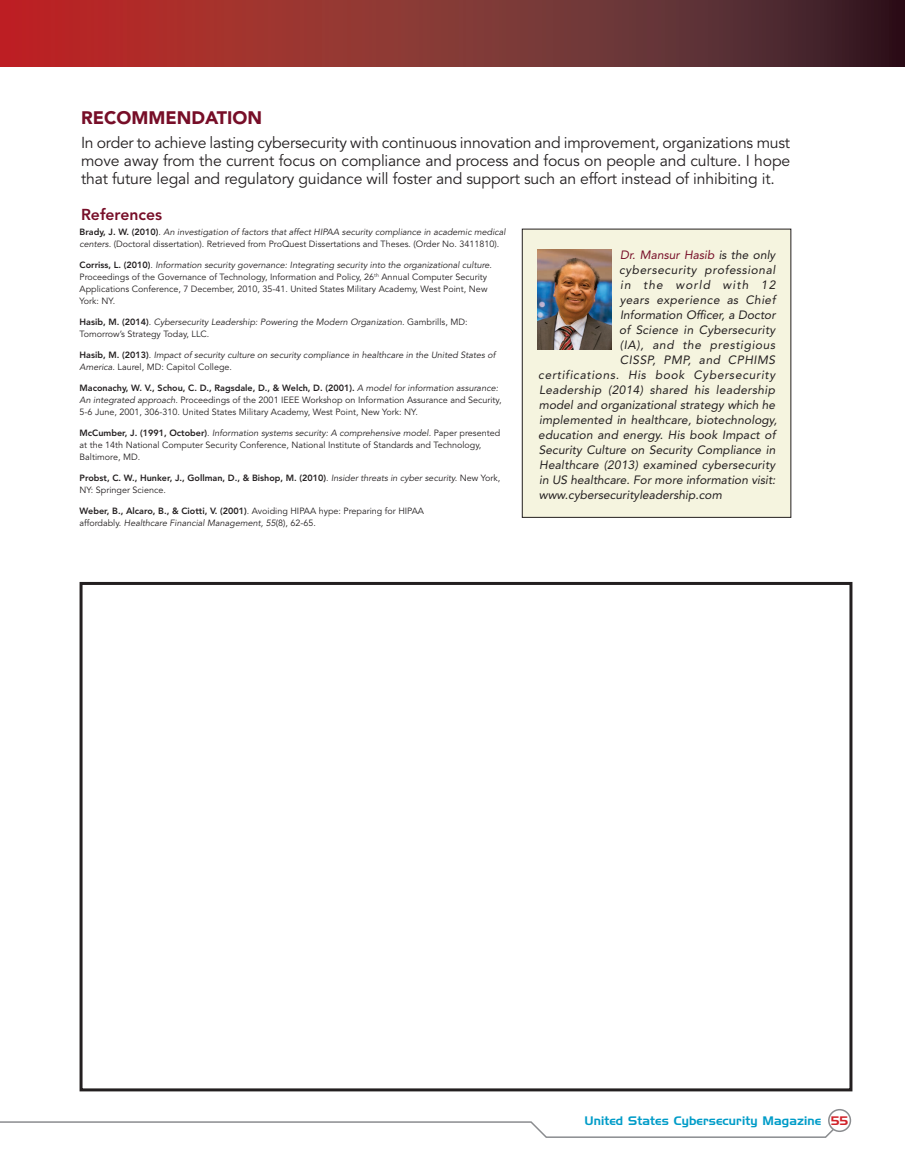
<style>
.page{position:relative;width:905px;height:1175px;background:#fff}
.page>*{position:absolute;margin:0;border:0;box-sizing:border-box;transform-origin:0 0}
.articles{font:900 18px "Avenir LT Std";color:#770e28}
.articles-2{font:15.75px/18px "Avenir LT Std";letter-spacing:-.01em;color:#231f20;text-align:justify}
.articles-3{font:800 15.75px "Avenir LT Std";color:#770e28}
.Bio{font:italic 12px "Avenir LT Std";letter-spacing:.01em;color:#231f20}
.t1{font:12px "Handel Gothic";letter-spacing:.01em;color:#009cc8}
.Bio-2{font:italic 12px "Avenir LT Std";letter-spacing:.055em;color:#231f20}
.Bio-3{font:italic 12px "Avenir LT Std";letter-spacing:.03em;color:#231f20}
.Bio-4{font:italic 12px "Avenir LT Std";letter-spacing:.045em;color:#231f20}
.Bio-5{font:italic 12px "Avenir LT Std";color:#770e28}
.Bio-6{font:italic 12px "Avenir LT Std";letter-spacing:.035em;color:#231f20}
.Bio-7{font:italic 12px "Avenir LT Std";letter-spacing:.05em;color:#231f20}
.Bio-8{font:italic 12px "Avenir LT Std";letter-spacing:.04em;color:#231f20}
.Bio-9{font:italic 12px "Avenir LT Std";letter-spacing:.09em;color:#231f20}
.footnote{font:9px/12px "Avenir LT Std";color:#231f20}
.footnote-2{font:italic 9px/12px "Avenir LT Std";color:#231f20}
.footnote-3{font:800 9px/12px "Avenir LT Std";color:#231f20}
.s1{font-weight:800}
.s2{font-style:italic}
.s3{font-weight:800;font-style:normal}
.s4{font-style:normal}
.s5{font-weight:400}
.s6{font-weight:400;font-style:italic}
.s7{color:#231f20}
.s8{color:#d1232a}
</style>
<div class="page">
<div style="left:80px;top:582px;width:772px;height:509px;border:3px solid #231f20"></div>
<svg style="left:1px;top:0;width:903px;height:67px;background:#802f2f"></svg>
<hr style="left:0;top:0;width:1px;height:67px;background:#bd1e23">
<svg style="left:0;top:1121px;width:834px;height:17px"></svg>
<div style="left:828px;top:1109px;width:22px;height:22px;background:#fff;border-radius:50%"></div>
<div style="left:828px;top:1108px;width:23px;height:24px;border:2px solid #8a8c8f;border-radius:50%"></div>
<div style="left:522px;top:229px;width:268px;height:288px;background:#f5f4df"></div>
<div style="left:522px;top:229px;width:269px;height:289px;border:1px solid #231f20"></div>
<img style="left:537px;top:249px;width:74px;height:101px">
<p class="articles" style="left:81px;top:107px;width:182px">RECOMMENDATION</p>
<p class="articles-2" style="left:81px;top:134px;width:710px">In order to achieve lasting cybersecurity with continuous innovation and improvement, organizations must move away from the current focus on compliance and process and focus on people and culture. I hope that future legal and regulatory guidance will foster and support such an effort instead of inhibiting it.</p>
<p class="articles-3" style="left:81px;top:205px;width:83px">References</p>
<p class="footnote" style="left:80px;top:226px;width:428px"><span class="s1">Brady, J. W. (2010)</span>. <span class="s2">An investigation of factors that affect HIPAA security compliance in academic medical centers.</span> (Doctoral dissertation). Retrieved from ProQuest Dissertations and Theses. (Order No. 3411810).</p>
<p class="footnote" style="left:80px;top:259px;width:414px"><span class="s1">Corriss, L. (2010)</span>. <span class="s2">Information security governance: Integrating security into the organizational culture</span>.<br>Proceedings of the Governance of Technology, Information and Policy, 26<sup>th</sup> Annual Computer Security Applications Conference, 7 December, 2010, 35-41. United States Military Academy, West Point, New York: NY.</p>
<p class="footnote-2" style="left:80px;top:316px;width:389px"><span class="s3">Hasib, M. (2014)</span><span class="s4">.</span> Cybersecurity Leadership: Powering the Modern Organization. <span class="s4">Gambrills, MD:<br>Tomorrow’s Strategy Today, LLC.</span></p>
<p class="footnote-2" style="left:80px;top:349px;width:417px"><span class="s3">Hasib, M. (2013)</span><span class="s4">.</span> Impact of security culture on security compliance in healthcare in the United States of<br>America. <span class="s4">Laurel, MD: Capitol College.</span></p>
<p class="footnote" style="left:80px;top:382px;width:423px"><span class="s1">Maconachy, W. V., Schou, C. D., Ragsdale, D., &amp; Welch, D. (2001).</span> <span class="s2">A model for information assurance:<br>An integrated approach.</span> Proceedings of the 2001 IEEE Workshop on Information Assurance and Security,<br>5-6 June, 2001, 306-310. United States Military Academy, West Point, New York: NY.</p>
<p class="footnote" style="left:80px;top:427px;width:422px"><span class="s1">McCumber, J. (1991, October)</span>. <span class="s2">Information systems security: A comprehensive model</span>. Paper presented at the 14th National Computer Security Conference, National Institute of Standards and Technology,<br>Baltimore, MD.</p>
<p class="footnote-3" style="left:80px;top:472px;width:422px">Probst, C. W., Hunker, J., Gollman, D., &amp; Bishop, M. (2010)<span class="s5">.</span> <span class="s6">Insider threats in cyber security.</span> <span class="s5">New York,<br>NY: Springer Science.</span></p>
<p class="footnote" style="left:80px;top:505px;width:346px"><span class="s1">Weber, B., Alcaro, B., &amp; Ciotti, V. (2001)</span>. Avoiding HIPAA hype: Preparing for HIPAA affordably. <span class="s2">Healthcare Financial Management, 55</span>(8), 62-65.</p>
<p class="Bio-5" style="left:620px;top:247px;width:156px">Dr. Mansur Hasib <span class="s7">is the only</span></p>
<p class="Bio-4" style="left:619px;top:262px;width:158px">cybersecurity professional</p>
<p class="Bio-9" style="left:620px;top:277px;width:157px">in the world with 12</p>
<p class="Bio-6" style="left:619px;top:292px;width:157px">years experience as Chief</p>
<p class="Bio" style="left:620px;top:307px;width:157px">Information Officer, a Doctor</p>
<p class="Bio" style="left:619px;top:322px;width:157px">of Science in Cybersecurity</p>
<p class="Bio-7" style="left:620px;top:337px;width:157px">(IA), and the prestigious</p>
<p class="Bio-8" style="left:620px;top:352px;width:157px">CISSP, PMP, and CPHIMS</p>
<p class="Bio-2" style="left:538px;top:367px;width:238px">certifications. His book Cybersecurity</p>
<p class="Bio-3" style="left:539px;top:382px;width:237px">Leadership (2014) shared his leadership</p>
<p class="Bio" style="left:539px;top:397px;width:238px">model and organizational strategy which he</p>
<p class="Bio" style="left:539px;top:412px;width:239px">implemented in healthcare, biotechnology,</p>
<p class="Bio" style="left:538px;top:427px;width:239px">education and energy. His book Impact of</p>
<p class="Bio" style="left:539px;top:442px;width:238px">Security Culture on Security Compliance in</p>
<p class="Bio" style="left:539px;top:457px;width:237px">Healthcare (2013) examined cybersecurity</p>
<p class="Bio" style="left:539px;top:472px;width:238px">in US healthcare. For more information visit:</p>
<p class="Bio" style="left:539px;top:487px;width:184px">www.cybersecurityleadership.com</p>
<h3 class="t1" style="left:584px;top:1114px;width:265px">United States Cybersecurity Magazine <span class="s8">55</span></h3>
</div>
